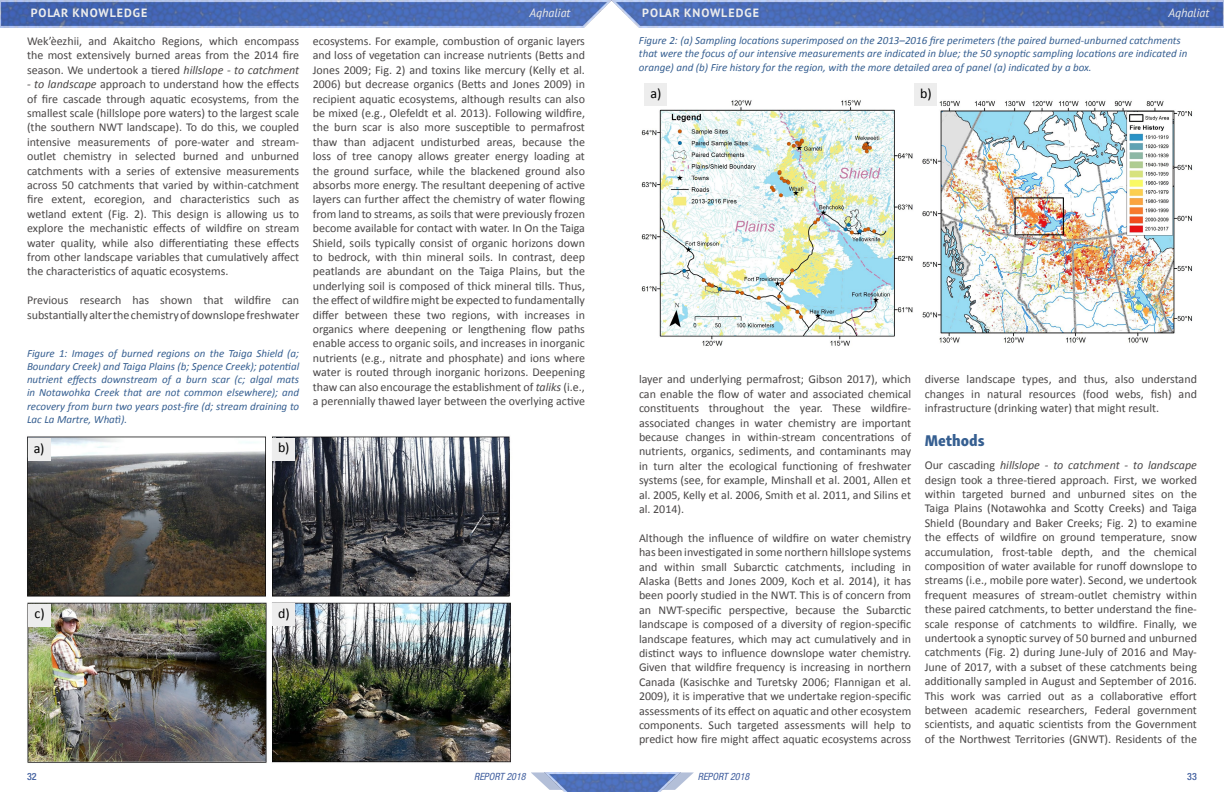
<style>
.page{position:relative;width:1224px;height:792px;background:#fff}
.page>*{position:absolute;margin:0;border:0;box-sizing:border-box;transform-origin:0 0}
.t1{font:16px "Skolar Sans Latn Cn Eb";color:#365f91}
.t2{font:14px "Calibri";color:#000}
.t3{font:12px/14.4px "Calibri";color:#4a4747;text-align:justify}
.t4{font:700 12px "PT Sans";letter-spacing:.08em;color:#ededed}
.t5{font:italic 12px "PT Sans";color:#ededed}
.t6{font:italic 11px/13.2px "Calibri";color:#365f91;text-align:justify}
.t7{font:italic condensed 10px "Helvetica Neue LT Std";color:#415f9f}
.t8{font:500 condensed 10px "Helvetica Neue LT Std";color:#415f9f}
.s1{font-style:italic}
</style>
<div class="page">
<img style="left:0;top:0;width:1224px;height:27px">
<svg style="left:531px;top:772px;width:65px;height:14px"></svg>
<img style="left:545px;top:773px;width:83px;height:19px">
<svg style="left:628px;top:772px;width:66px;height:20px"></svg>
<img style="left:27px;top:436px;width:484px;height:327px">
<div style="left:28px;top:438px;width:22px;height:23px;background:#ededed"></div>
<div style="left:273px;top:438px;width:22px;height:22px;background:#ededed"></div>
<div style="left:28px;top:604px;width:23px;height:22px;background:#ededed"></div>
<div style="left:273px;top:604px;width:22px;height:22px;background:#ededed"></div>
<img style="left:641px;top:86px;width:552px;height:260px">
<div style="left:645px;top:84px;width:22px;height:22px;background:#ededed"></div>
<div style="left:915px;top:84px;width:22px;height:22px;background:#ededed"></div>
<p class="t4" style="left:31px;top:5px;width:118px">POLAR KNOWLEDGE</p>
<p class="t5" style="left:529px;top:5px;width:42px">Aqhaliat</p>
<p class="t3" style="left:27px;top:34px;width:274px">Wek’èezhii, and Akaitcho Regions, which encompass the most extensively burned areas from the 2014 fire season. We undertook a tiered <span class="s1">hillslope - to catchment</span></p>
<p class="t3" style="left:27px;top:77px;width:274px"><span class="s1">- to landscape</span> approach to understand how the effects of fire cascade through aquatic ecosystems, from the smallest scale (hillslope pore waters) to the largest scale (the southern NWT landscape). To do this, we coupled intensive measurements of pore-water and stream&shy;outlet chemistry in selected burned and unburned catchments with a series of extensive measurements across 50 catchments that varied by within-catchment fire extent, ecoregion, and characteristics such as wetland extent (Fig. 2). This design is allowing us to explore the mechanistic effects of wildfire on stream water quality, while also differentiating these effects from other landscape variables that cumulatively affect the characteristics of aquatic ecosystems.</p>
<p class="t3" style="left:27px;top:293px;width:274px">Previous research has shown that wildfire can substantially alter the chemistry of downslope freshwater</p>
<p class="t6" style="left:27px;top:346px;width:274px">Figure 1: Images of burned regions on the Taiga Shield (a; Boundary Creek) and Taiga Plains (b; Spence Creek); potential nutrient effects downstream of a burn scar (c; algal mats in Notawohka Creek that are not common elsewhere); and recovery from burn two years post-fire (d; stream draining to Lac La Martre, Whatì).</p>
<p class="t2" style="left:34px;top:439px;width:12px">a)</p>
<p class="t2" style="left:278px;top:439px;width:13px">b)</p>
<p class="t3" style="left:313px;top:34px;width:274px">ecosystems. For example, combustion of organic layers and loss of vegetation can increase nutrients (Betts and Jones 2009; Fig. 2) and toxins like mercury (Kelly et al.<br>2006) but decrease organics (Betts and Jones 2009) in recipient aquatic ecosystems, although results can also be mixed (e.g., Olefeldt et al. 2013). Following wildfire, the burn scar is also more susceptible to permafrost thaw than adjacent undisturbed areas, because the loss of tree canopy allows greater energy loading at the ground surface, while the blackened ground also absorbs more energy. The resultant deepening of active layers can further affect the chemistry of water flowing from land to streams, as soils that were previously frozen become available for contact with water. In On the Taiga Shield, soils typically consist of organic horizons down to bedrock, with thin mineral soils. In contrast, deep peatlands are abundant on the Taiga Plains, but the underlying soil is composed of thick mineral tills. Thus, the effect of wildfire might be expected to fundamentally differ between these two regions, with increases in organics where deepening or lengthening flow paths enable access to organic soils, and increases in inorganic nutrients (e.g., nitrate and phosphate) and ions where water is routed through inorganic horizons. Deepening thaw can also encourage the establishment of <span class="s1">taliks</span> (i.e., a perennially thawed layer between the overlying active</p>
<p class="t2" style="left:35px;top:605px;width:12px">c)</p>
<p class="t2" style="left:278px;top:605px;width:13px">d)</p>
<p class="t8" style="left:27px;top:770px;width:11px">32</p>
<p class="t7" style="left:474px;top:770px;width:53px">REPORT 2018</p>
<p class="t4" style="left:642px;top:5px;width:118px">POLAR KNOWLEDGE</p>
<p class="t5" style="left:1168px;top:5px;width:42px">Aqhaliat</p>
<p class="t6" style="left:639px;top:34px;width:550px;text-align:left">Figure 2: (a) Sampling locations superimposed on the 2013–2016 fire perimeters (the paired burned-unburned catchments that were the focus of our intensive measurements are indicated in blue; the 50 synoptic sampling locations are indicated in orange) and (b) Fire history for the region, with the more detailed area of panel (a) indicated by a box.</p>
<p class="t2" style="left:651px;top:85px;width:12px">a)</p>
<p class="t2" style="left:920px;top:85px;width:13px">b)</p>
<p class="t3" style="left:639px;top:372px;width:274px">layer and underlying permafrost; Gibson 2017), which can enable the flow of water and associated chemical constituents throughout the year. These wildfire&shy;associated changes in water chemistry are important because changes in within-stream concentrations of nutrients, organics, sediments, and contaminants may in turn alter the ecological functioning of freshwater systems (see, for example, Minshall et al. 2001, Allen et al. 2005, Kelly et al. 2006, Smith et al. 2011, and Silins et al. 2014).</p>
<p class="t3" style="left:639px;top:531px;width:274px">Although the influence of wildfire on water chemistry has been investigated in some northern hillslope systems and within small Subarctic catchments, including in Alaska (Betts and Jones 2009, Koch et al. 2014), it has been poorly studied in the NWT. This is of concern from an NWT-specific perspective, because the Subarctic landscape is composed of a diversity of region-specific landscape features, which may act cumulatively and in distinct ways to influence downslope water chemistry.<br>Given that wildfire frequency is increasing in northern Canada (Kasischke and Turetsky 2006; Flannigan et al.<br>2009), it is imperative that we undertake region-specific assessments of its effect on aquatic and other ecosystem components. Such targeted assessments will help to predict how fire might affect aquatic ecosystems across</p>
<p class="t3" style="left:925px;top:372px;width:274px">diverse landscape types, and thus, also understand changes in natural resources (food webs, fish) and infrastructure (drinking water) that might result.</p>
<h1 class="t1" style="left:925px;top:427px;width:61px">Methods</h1>
<p class="t3" style="left:925px;top:458px;width:274px">Our cascading <span class="s1">hillslope - to catchment - to landscape </span>design took a three-tiered approach. First, we worked within targeted burned and unburned sites on the Taiga Plains (Notawohka and Scotty Creeks) and Taiga Shield (Boundary and Baker Creeks; Fig. 2) to examine the effects of wildfire on ground temperature, snow accumulation, frost-table depth, and the chemical composition of water available for runoff downslope to streams (i.e., mobile pore water). Second, we undertook frequent measures of stream-outlet chemistry within these paired catchments, to better understand the fine&shy;scale response of catchments to wildfire. Finally, we undertook a synoptic survey of 50 burned and unburned catchments (Fig. 2) during June-July of 2016 and May-June of 2017, with a subset of these catchments being additionally sampled in August and September of 2016.<br>This work was carried out as a collaborative effort between academic researchers, Federal government scientists, and aquatic scientists from the Government of the Northwest Territories (GNWT). Residents of the</p>
<p class="t7" style="left:698px;top:770px;width:53px">REPORT 2018</p>
<p class="t8" style="left:1187px;top:770px;width:11px">33</p>
</div>
